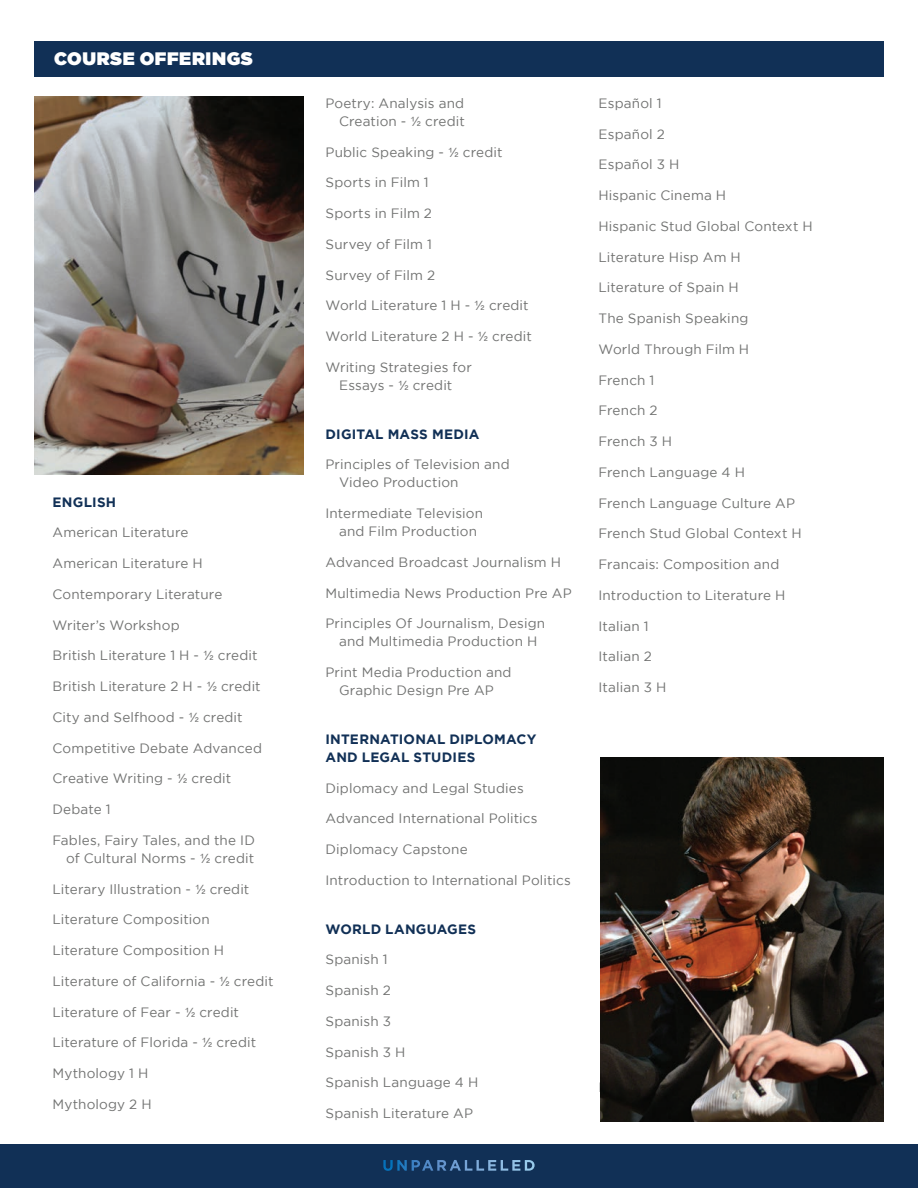
<style>
.page{position:relative;width:918px;height:1188px;background:#fff}
.page>*{position:absolute;margin:0;border:0;box-sizing:border-box;transform-origin:0 0}
.t1{font:18px "Gotham Ultra";letter-spacing:.035em;color:#fff}
.Paragraph_Style_2{font:13.5px/18px "Gotham";letter-spacing:.01em;color:#717271;text-align:center}
.Paragraph_Style_2-2{font:700 13.5px/18px "Gotham";letter-spacing:.015em;color:#113056}
.s1{font-family:"Tamil Sangam MN"}
</style>
<div class="page">
<div style="left:0;top:1145px;width:918px;height:43px;background:#113056"></div>
<svg style="left:383px;top:1160px;width:152px;height:11px"></svg>
<div style="left:34px;top:41px;width:850px;height:36px;background:#113056"></div>
<img style="left:34px;top:97px;width:269px;height:377px">
<img style="left:600px;top:757px;width:284px;height:365px">
<p class="t1" style="left:54px;top:48px;width:200px">COURSE OFFERINGS</p>
<p class="Paragraph_Style_2-2" style="left:52px;top:492px;width:65px">ENGLISH</p>
<p class="Paragraph_Style_2" style="left:52px;top:523px;width:138px">American Literature</p>
<p class="Paragraph_Style_2" style="left:52px;top:554px;width:152px">American Literature H</p>
<p class="Paragraph_Style_2" style="left:52px;top:585px;width:171px">Contemporary Literature</p>
<p class="Paragraph_Style_2" style="left:52px;top:616px;width:129px">Writer’s Workshop</p>
<p class="Paragraph_Style_2" style="left:52px;top:646px;width:206px">British Literature 1 H - <span class="s1">1/2</span> credit</p>
<p class="Paragraph_Style_2" style="left:52px;top:677px;width:210px">British Literature 2 H - <span class="s1">1/2</span> credit</p>
<p class="Paragraph_Style_2" style="left:52px;top:708px;width:192px">City and Selfhood - <span class="s1">1/2</span> credit</p>
<p class="Paragraph_Style_2" style="left:52px;top:739px;width:211px">Competitive Debate Advanced</p>
<p class="Paragraph_Style_2" style="left:52px;top:769px;width:180px">Creative Writing - <span class="s1">1/2</span> credit</p>
<p class="Paragraph_Style_2" style="left:52px;top:800px;width:60px">Debate 1</p>
<p class="Paragraph_Style_2" style="left:52px;top:831px;width:204px;text-align:right">Fables, Fairy Tales, and the ID of Cultural Norms - <span class="s1">1/2</span> credit</p>
<p class="Paragraph_Style_2" style="left:53px;top:880px;width:198px">Literary Illustration - <span class="s1">1/2</span> credit</p>
<p class="Paragraph_Style_2" style="left:53px;top:910px;width:159px">Literature Composition</p>
<p class="Paragraph_Style_2" style="left:53px;top:941px;width:173px">Literature Composition H</p>
<p class="Paragraph_Style_2" style="left:53px;top:972px;width:223px">Literature of California - <span class="s1">1/2</span> credit</p>
<p class="Paragraph_Style_2" style="left:53px;top:1003px;width:188px">Literature of Fear - <span class="s1">1/2</span> credit</p>
<p class="Paragraph_Style_2" style="left:53px;top:1033px;width:205px">Literature of Florida - <span class="s1">1/2</span> credit</p>
<p class="Paragraph_Style_2" style="left:53px;top:1064px;width:97px">Mythology 1 H</p>
<p class="Paragraph_Style_2" style="left:53px;top:1095px;width:101px">Mythology 2 H</p>
<p class="Paragraph_Style_2" style="left:326px;top:94px;width:141px;text-align:right">Poetry: Analysis and<br>Creation - <span class="s1">1/2</span> credit</p>
<p class="Paragraph_Style_2" style="left:325px;top:143px;width:178px">Public Speaking - <span class="s1">1/2</span> credit</p>
<p class="Paragraph_Style_2" style="left:325px;top:173px;width:105px">Sports in Film 1</p>
<p class="Paragraph_Style_2" style="left:325px;top:204px;width:108px">Sports in Film 2</p>
<p class="Paragraph_Style_2" style="left:325px;top:235px;width:108px">Survey of Film 1</p>
<p class="Paragraph_Style_2" style="left:325px;top:266px;width:111px">Survey of Film 2</p>
<p class="Paragraph_Style_2" style="left:325px;top:296px;width:205px">World Literature 1 H - <span class="s1">1/2</span> credit</p>
<p class="Paragraph_Style_2" style="left:325px;top:327px;width:208px">World Literature 2 H - <span class="s1">1/2</span> credit</p>
<p class="Paragraph_Style_2" style="left:325px;top:358px;width:148px">Writing Strategies for<br>Essays - <span class="s1">1/2</span> credit</p>
<p class="Paragraph_Style_2-2" style="left:326px;top:425px;width:156px">DIGITAL MASS MEDIA</p>
<p class="Paragraph_Style_2" style="left:339px;top:455px;width:172px;text-align:left;text-indent:-13px">Principles of Television and<br>Video Production</p>
<p class="Paragraph_Style_2" style="left:326px;top:504px;width:159px">Intermediate Television and Film Production</p>
<p class="Paragraph_Style_2" style="left:326px;top:553px;width:237px">Advanced Broadcast Journalism H</p>
<p class="Paragraph_Style_2" style="left:326px;top:584px;width:248px">Multimedia News Production Pre AP</p>
<p class="Paragraph_Style_2" style="left:326px;top:614px;width:221px">Principles Of Journalism, Design and Multimedia Production H</p>
<p class="Paragraph_Style_2" style="left:326px;top:663px;width:188px">Print Media Production and<br>Graphic Design Pre AP</p>
<p class="Paragraph_Style_2-2" style="left:326px;top:730px;width:212px">INTERNATIONAL DIPLOMACY<br>AND LEGAL STUDIES</p>
<p class="Paragraph_Style_2" style="left:326px;top:779px;width:200px">Diplomacy and Legal Studies</p>
<p class="Paragraph_Style_2" style="left:326px;top:809px;width:214px">Advanced International Politics</p>
<p class="Paragraph_Style_2" style="left:326px;top:840px;width:144px">Diplomacy Capstone</p>
<p class="Paragraph_Style_2" style="left:326px;top:871px;width:247px">Introduction to International Politics</p>
<p class="Paragraph_Style_2-2" style="left:326px;top:920px;width:152px">WORLD LANGUAGES</p>
<p class="Paragraph_Style_2" style="left:326px;top:950px;width:64px">Spanish 1</p>
<p class="Paragraph_Style_2" style="left:326px;top:981px;width:67px">Spanish 2</p>
<p class="Paragraph_Style_2" style="left:326px;top:1012px;width:67px">Spanish 3</p>
<p class="Paragraph_Style_2" style="left:326px;top:1043px;width:81px">Spanish 3 H</p>
<p class="Paragraph_Style_2" style="left:326px;top:1073px;width:154px">Spanish Language 4 H</p>
<p class="Paragraph_Style_2" style="left:326px;top:1104px;width:149px">Spanish Literature AP</p>
<p class="Paragraph_Style_2" style="left:598px;top:94px;width:65px">Español 1</p>
<p class="Paragraph_Style_2" style="left:598px;top:125px;width:68px">Español 2</p>
<p class="Paragraph_Style_2" style="left:598px;top:155px;width:82px">Español 3 H</p>
<p class="Paragraph_Style_2" style="left:598px;top:186px;width:129px">Hispanic Cinema H</p>
<p class="Paragraph_Style_2" style="left:598px;top:217px;width:216px">Hispanic Stud Global Context H</p>
<p class="Paragraph_Style_2" style="left:598px;top:248px;width:144px">Literature Hisp Am H</p>
<p class="Paragraph_Style_2" style="left:598px;top:278px;width:142px">Literature of Spain H</p>
<p class="Paragraph_Style_2" style="left:598px;top:309px;width:151px">The Spanish Speaking</p>
<p class="Paragraph_Style_2" style="left:598px;top:340px;width:152px">World Through Film H</p>
<p class="Paragraph_Style_2" style="left:598px;top:371px;width:57px">French 1</p>
<p class="Paragraph_Style_2" style="left:598px;top:401px;width:61px">French 2</p>
<p class="Paragraph_Style_2" style="left:598px;top:432px;width:75px">French 3 H</p>
<p class="Paragraph_Style_2" style="left:598px;top:463px;width:148px">French Language 4 H</p>
<p class="Paragraph_Style_2" style="left:598px;top:494px;width:198px">French Language Culture AP</p>
<p class="Paragraph_Style_2" style="left:598px;top:524px;width:205px">French Stud Global Context H</p>
<p class="Paragraph_Style_2" style="left:598px;top:555px;width:182px">Francais: Composition and</p>
<p class="Paragraph_Style_2" style="left:598px;top:586px;width:189px">Introduction to Literature H</p>
<p class="Paragraph_Style_2" style="left:598px;top:617px;width:52px">Italian 1</p>
<p class="Paragraph_Style_2" style="left:598px;top:647px;width:55px">Italian 2</p>
<p class="Paragraph_Style_2" style="left:598px;top:678px;width:69px">Italian 3 H</p>
</div>
